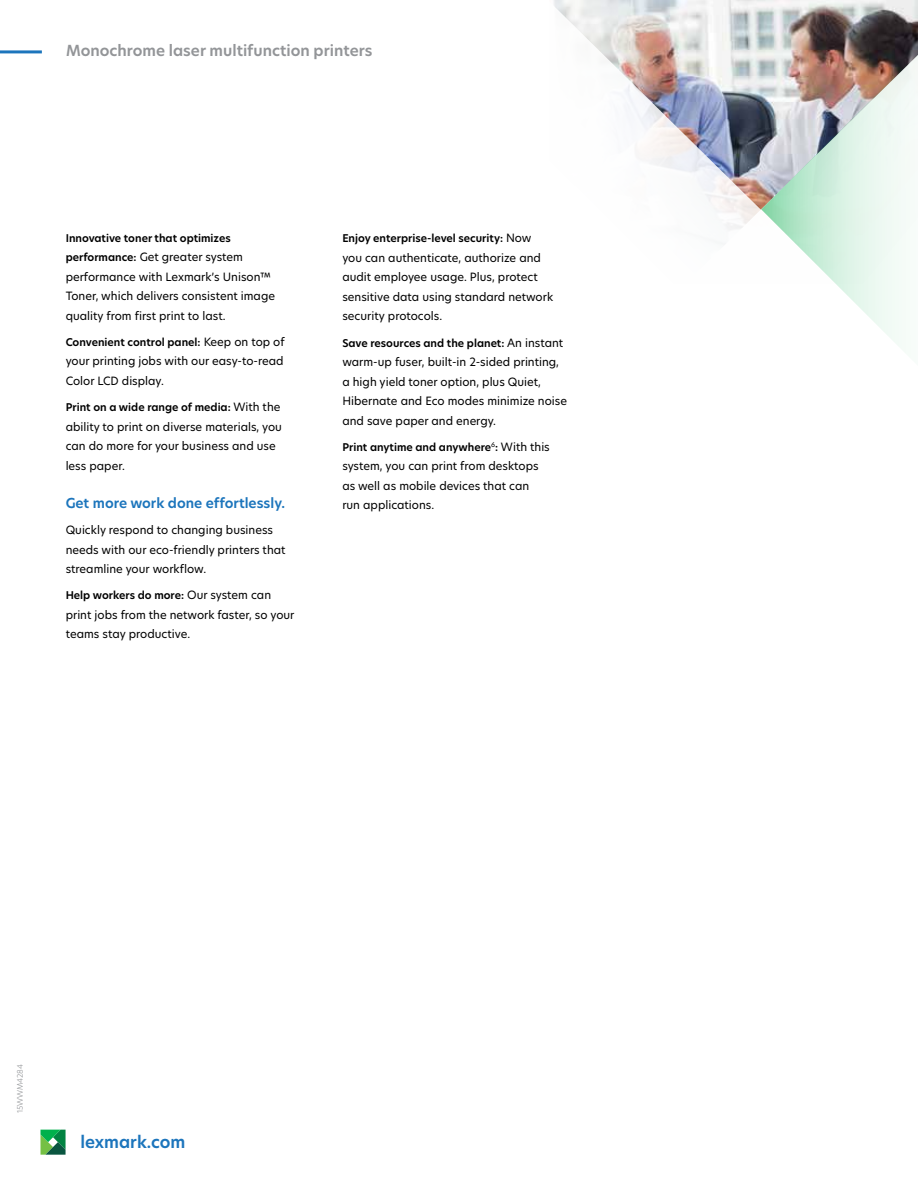
<style>
.page{position:relative;width:918px;height:1188px;background:#fff}
.page>*{position:absolute;margin:0;border:0;box-sizing:border-box;transform-origin:0 0}
.t1{font:600 16.5px "TP Hero";color:#1c75bc}
.t2{font:600 15px "TP Hero";color:#939598}
.t3{font:600 13.5px "TP Hero";color:#1c75bc}
.t4{font:11.25px/19.5px "TP Hero";color:#000}
.t5{font:600 10.5px "TP Hero";color:#000}
.t6{font:300 7.5px "TP Hero";color:#939598}
.s1{font-weight:600;font-size:10.5px}
.s2{font-weight:400;font-size:11.25px}
</style>
<div class="page">
<img style="left:554px;top:0;width:364px;height:244px">
<svg style="left:761px;top:39px;width:157px;height:310px"></svg>
<hr style="left:0;top:50px;width:42px;height:3px;background:#1c75bc">
<svg style="left:40px;top:1130px;width:26px;height:25px"></svg>
<h2 class="t2" style="left:66px;top:41px;width:308px">Monochrome laser multifunction printers</h2>
<p class="t5" style="left:66px;top:231px;width:167px">Innovative toner that optimizes</p>
<p class="t4" style="left:66px;top:247px;width:211px"><span class="s1">performance:</span> Get greater system performance with Lexmark’s Unison™ Toner, which delivers consistent image quality from first print to last.</p>
<p class="t5" style="left:66px;top:335px;width:220px">Convenient control panel: <span class="s2">Keep on top of</span></p>
<p class="t4" style="left:66px;top:351px;width:219px">your printing jobs with our easy-to-read<br>Color LCD display.</p>
<p class="t5" style="left:66px;top:400px;width:216px">Print on a wide range of media: <span class="s2">With the</span></p>
<p class="t4" style="left:66px;top:417px;width:218px">ability to print on diverse materials, you can do more for your business and use less paper.</p>
<p class="t3" style="left:66px;top:494px;width:221px">Get more work done effortlessly.</p>
<p class="t4" style="left:66px;top:520px;width:221px">Quickly respond to changing business needs with our eco-friendly printers that streamline your workflow.</p>
<p class="t5" style="left:66px;top:588px;width:207px">Help workers do more: <span class="s2">Our system can</span></p>
<p class="t4" style="left:66px;top:605px;width:230px">print jobs from the network faster, so your teams stay productive.</p>
<p class="t5" style="left:342px;top:231px;width:191px">Enjoy enterprise-level security: <span class="s2">Now</span></p>
<p class="t4" style="left:342px;top:248px;width:212px">you can authenticate, authorize and audit employee usage. Plus, protect sensitive data using standard network security protocols.</p>
<p class="t5" style="left:342px;top:336px;width:222px">Save resources and the planet: <span class="s2">An instant</span></p>
<p class="t4" style="left:342px;top:352px;width:226px">warm-up fuser, built-in 2-sided printing, a high yield toner option, plus Quiet, Hibernate and Eco modes minimize noise and save paper and energy.</p>
<p class="t5" style="left:342px;top:440px;width:209px">Print anytime and anywhere<sup>6</sup>: <span class="s2">With this</span></p>
<p class="t4" style="left:342px;top:456px;width:198px">system, you can print from desktops as well as mobile devices that can run applications.</p>
<p class="t6" style="left:15px;top:1113px;width:51px;rotate:-90deg">15WWM4284</p>
<h1 class="t1" style="left:80px;top:1131px;width:106px">lexmark.com</h1>
</div>
